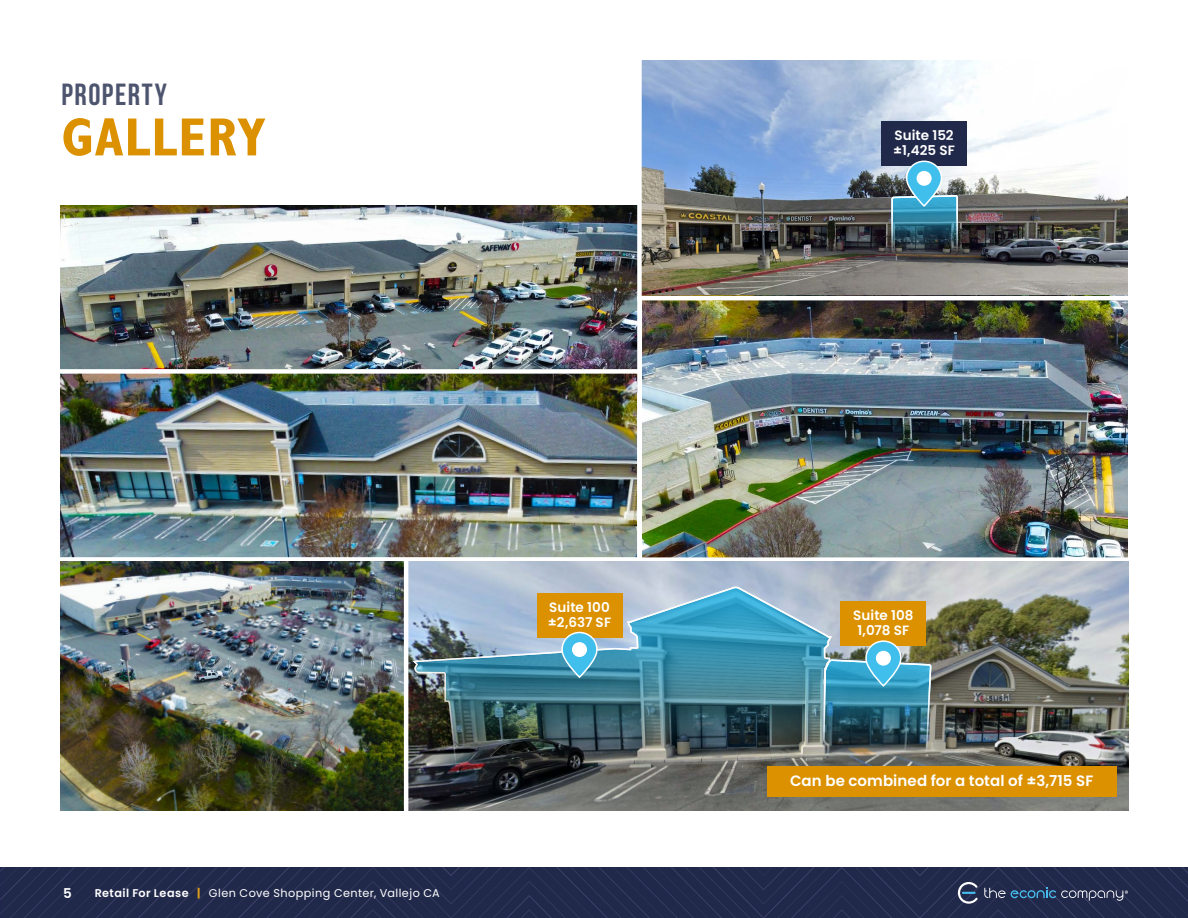
<style>
.page{position:relative;width:1188px;height:918px;background:#fff}
.page>*{position:absolute;margin:0;border:0;box-sizing:border-box;transform-origin:0 0}
.t1{font:700 condensed 54px "Gill Sans Std";letter-spacing:.02em;color:#db9100}
.t2{font:700 30.6px "Bebas Neue";letter-spacing:.05em;color:#4d546e}
.t3{font:600 15px "Poppins";letter-spacing:.005em;color:#fff}
.t4{font:600 13.5px/15px "Poppins";letter-spacing:.005em;color:#fff}
.t5{font:11.25px "Poppins";letter-spacing:.04em;color:#fff}
.s1{font-weight:600}
.s2{font-weight:700;color:#df9c1a}
</style>
<div class="page">
<img style="left:642px;top:61px;width:485px;height:235px">
<img style="left:60px;top:206px;width:577px;height:163px">
<img style="left:60px;top:374px;width:577px;height:183px">
<img style="left:642px;top:300px;width:485px;height:257px">
<img style="left:60px;top:562px;width:344px;height:248px">
<img style="left:408px;top:562px;width:720px;height:248px">
<div style="left:841px;top:602px;width:85px;height:44px;background:#db9100"></div>
<img style="left:411px;top:585px;width:422px;height:184px">
<img style="left:822px;top:640px;width:111px;height:119px">
<div style="left:876px;top:651px;width:15px;height:15px;background:#fff;border-radius:50%"></div>
<div style="left:881px;top:121px;width:86px;height:45px;background:#21294a"></div>
<img style="left:891px;top:160px;width:68px;height:95px">
<div style="left:917px;top:171px;width:15px;height:15px;background:#fff;border-radius:50%"></div>
<div style="left:537px;top:593px;width:85px;height:45px;background:#db9100"></div>
<div style="left:767px;top:766px;width:349px;height:31px;background:#db9100"></div>
<svg style="left:561px;top:631px;width:37px;height:48px;background:#65b3c6"></svg>
<div style="left:572px;top:642px;width:15px;height:15px;background:#fff;border-radius:50%"></div>
<img style="left:0;top:868px;width:1188px;height:50px">
<svg style="left:958px;top:882px;width:20px;height:22px"></svg>
<svg style="left:984px;top:887px;width:144px;height:14px;background:#3b4a69"></svg>
<p class="t2" style="left:61px;top:78px;width:107px">PROPERTY</p>
<p class="t1" style="left:61px;top:105px;width:206px">GALLERY</p>
<p class="t4" style="left:63px;top:886px;width:10px">5</p>
<p class="t5" style="left:95px;top:887px;width:347px"><span class="s1">Retail For Lease</span> <span class="s2">|</span> Glen Cove Shopping Center, Vallejo CA</p>
<p class="t4" style="left:548px;top:600px;width:65px">Suite 100 ±2,637 SF</p>
<p class="t4" style="left:893px;top:128px;width:63px">Suite 152 ±1,425 SF</p>
<p class="t4" style="left:853px;top:608px;width:62px;text-align:center">Suite 108<br>1,078 SF</p>
<p class="t3" style="left:790px;top:772px;width:305px">Can be combined for a total of ±3,715 SF</p>
</div>
